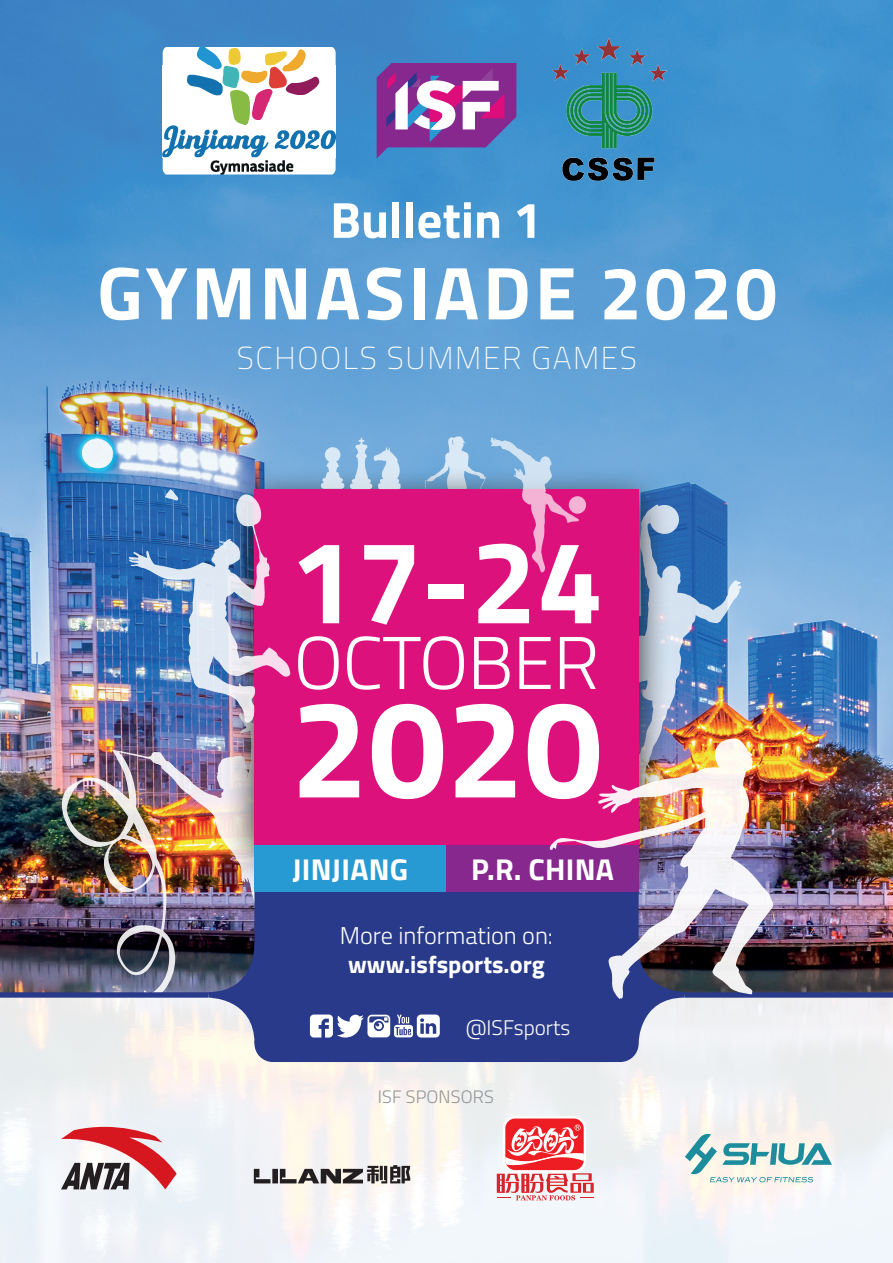
<style>
.page{position:relative;width:893px;height:1263px;background:#fff}
.page>*{position:absolute;margin:0;border:0;box-sizing:border-box;transform-origin:0 0}
.t1{font:700 139.2px "Titillium Web";color:#fff}
.t2{font:700 118.35px "Titillium Web";color:#fff}
.t3{font:700 75px "Titillium Web";letter-spacing:.05em;color:#fff}
.t4{font:300 74.85px "Titillium Web";letter-spacing:-.01em;color:#fff}
.t5{font:700 50.7px "Titillium Web";color:#fff}
.t6{font:100 31.65px "Titillium Web";letter-spacing:.05em;color:#fff}
.t7{font:700 30.15px "Titillium Web";letter-spacing:.01em;color:#fff}
.t8{font:300 24.3px "Titillium Web";color:#fff}
.t9{font:700 24.3px "Titillium Web";color:#fff}
.t10{font:300 21.15px "Titillium Web";color:#fff}
.t11{font:300 18px "Titillium Web";letter-spacing:.01em;color:#939598}
</style>
<div class="page">
<img style="left:0;top:0;width:893px;height:992px">
<svg style="left:670px;top:505px;width:71px;height:232px;background:#6e8fb8"></svg>
<img style="left:62px;top:713px;width:192px;height:279px">
<div style="left:0;top:995px;width:893px;height:268px;background:linear-gradient(to right,#f2f2f2,#f1f3f5)"></div>
<div style="left:254px;top:892px;width:295px;height:35px;background:#283a89"></div>
<div style="left:254px;top:927px;width:385px;height:135px;background:#283a89"></div>
<div style="left:208px;top:946px;width:476px;height:98px;background:#283a89;border-radius:46px"></div>
<div style="left:0;top:992px;width:208px;height:6px;background:#283a89"></div>
<div style="left:684px;top:992px;width:209px;height:6px;background:#283a89"></div>
<svg style="left:61px;top:1127px;width:116px;height:62px"></svg>
<svg style="left:254px;top:1165px;width:156px;height:18px"></svg>
<svg style="left:497px;top:1173px;width:97px;height:27px"></svg>
<svg style="left:503px;top:1116px;width:83px;height:57px"></svg>
<div style="left:505px;top:1118px;width:79px;height:52px;background:#ee1d23;border-radius:10px"></div>
<svg style="left:505px;top:1124px;width:79px;height:43px"></svg>
<svg style="left:685px;top:1133px;width:147px;height:49px;background:#c2d9d6"></svg>
<svg style="left:377px;top:63px;width:139px;height:96px"></svg>
<img style="left:542px;top:34px;width:134px;height:154px">
<img style="left:222px;top:467px;width:448px;height:420px">
<div style="left:254px;top:489px;width:385px;height:356px;background:#dd117c"></div>
<div style="left:254px;top:845px;width:192px;height:47px;background:#2799d3"></div>
<div style="left:446px;top:845px;width:193px;height:47px;background:#86288d"></div>
<svg style="left:310px;top:1014px;width:130px;height:24px"></svg>
<img style="left:128px;top:489px;width:163px;height:234px">
<img style="left:549px;top:737px;width:225px;height:263px">
<svg style="left:422px;top:436px;width:157px;height:137px"></svg>
<div style="left:569px;top:496px;width:17px;height:18px;background:#f4b2d4;border-radius:50%"></div>
<svg style="left:321px;top:438px;width:81px;height:51px;background:#9dc3e3"></svg>
<img style="left:163px;top:47px;width:173px;height:128px">
<h3 class="t5" style="left:330px;top:181px;width:213px">Bulletin 1</h3>
<h3 class="t3" style="left:97px;top:236px;width:681px">GYMNASIADE 2020</h3>
<p class="t6" style="left:237px;top:335px;width:401px">SCHOOLS SUMMER GAMES</p>
<h2 class="t2" style="left:290px;top:491px;width:315px">17-24</h2>
<h3 class="t4" style="left:294px;top:608px;width:307px">OCTOBER</h3>
<h1 class="t1" style="left:291px;top:642px;width:313px">2020</h1>
<p class="t7" style="left:292px;top:846px;width:117px">JINJIANG</p>
<p class="t7" style="left:471px;top:846px;width:144px">P.R. CHINA</p>
<p class="t8" style="left:340px;top:918px;width:215px">More information on:</p>
<p class="t9" style="left:348px;top:946px;width:198px">www.isfsports.org</p>
<p class="t10" style="left:466px;top:1012px;width:106px">@ISFsports</p>
<p class="t11" style="left:378px;top:1083px;width:118px">ISF SPONSORS</p>
</div>
